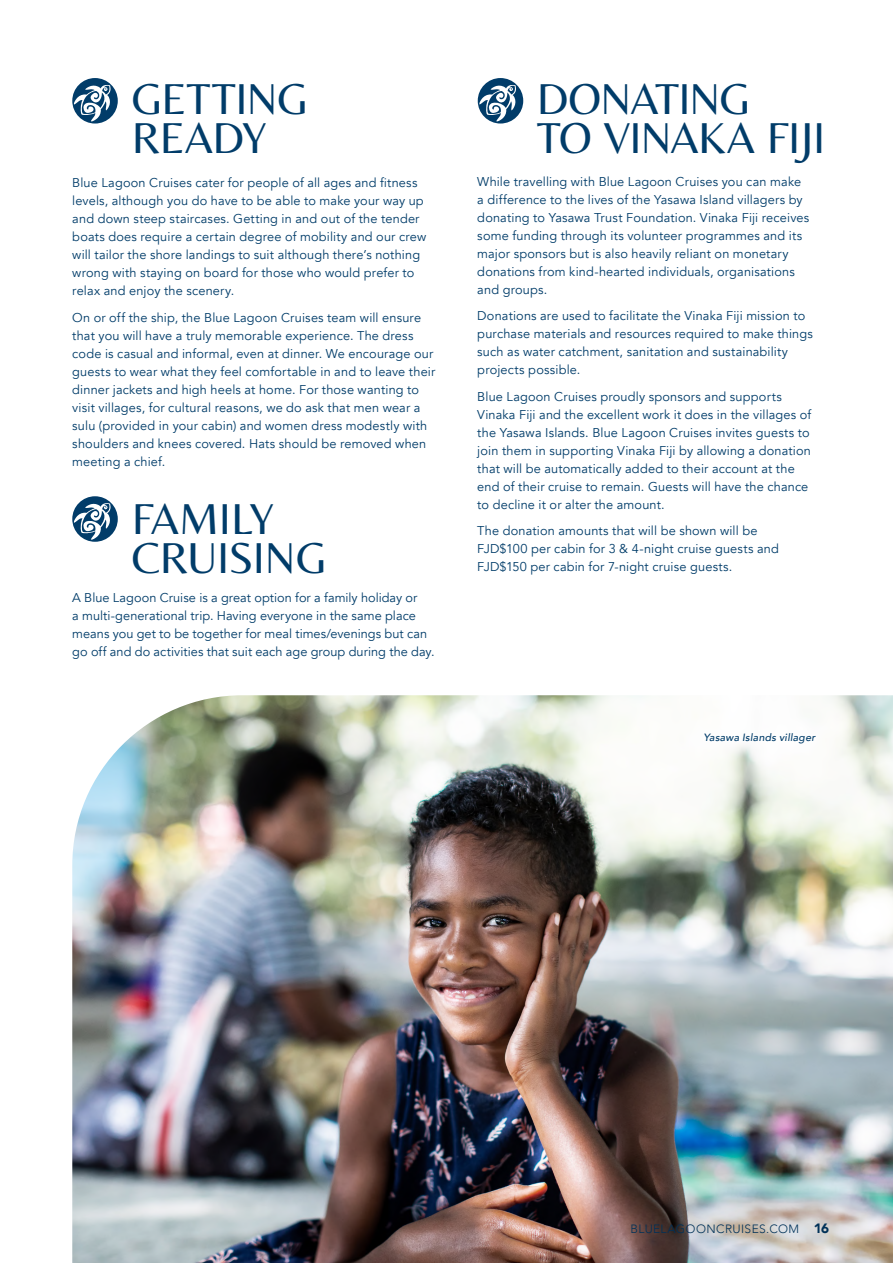
<style>
.page{position:relative;width:893px;height:1263px;background:#fff}
.page>*{position:absolute;margin:0;border:0;box-sizing:border-box;transform-origin:0 0}
.Subheading{font:45px/39px "Belleza";letter-spacing:-.015em;color:#013c69}
.t1{font:900 13.5px "Avenir";color:#003158}
.Subheading-2{font:12.75px/18px "Avenir";letter-spacing:.015em;color:#013c69}
.bullet_points{font:300 12px "Avenir";letter-spacing:.03em;color:#003158}
.Body_copy{font:italic 500 10.5px "Avenir";letter-spacing:.025em;color:#013c69}
</style>
<div class="page">
<img style="left:72px;top:695px;width:821px;height:568px">
<svg style="left:72px;top:78px;width:46px;height:46px"></svg>
<svg style="left:72px;top:496px;width:46px;height:46px"></svg>
<svg style="left:478px;top:78px;width:45px;height:46px"></svg>
<p class="Subheading" style="left:132px;top:79px;width:178px">GETTING<br>READY</p>
<p class="Subheading-2" style="left:72px;top:174px;width:355px">Blue Lagoon Cruises cater for people of all ages and fitness levels, although you do have to be able to make your way up and down steep staircases. Getting in and out of the tender boats does require a certain degree of mobility and our crew will tailor the shore landings to suit although there’s nothing wrong with staying on board for those who would prefer to relax and enjoy the scenery.</p>
<p class="Subheading-2" style="left:72px;top:308px;width:364px">On or off the ship, the Blue Lagoon Cruises team will ensure that you will have a truly memorable experience. The dress code is casual and informal, even at dinner. We encourage our guests to wear what they feel comfortable in and to leave their dinner jackets and high heels at home. For those wanting to visit villages, for cultural reasons, we do ask that men wear a sulu (provided in your cabin) and women dress modestly with shoulders and knees covered. Hats should be removed when meeting a chief.</p>
<p class="Subheading" style="left:132px;top:498px;width:196px">FAMILY<br>CRUISING</p>
<p class="Subheading-2" style="left:72px;top:589px;width:364px">A Blue Lagoon Cruise is a great option for a family holiday or<br>a multi-generational trip. Having everyone in the same place means you get to be together for meal times/evenings but can go off and do activities that suit each age group during the day.</p>
<p class="Subheading" style="left:537px;top:79px;width:290px">DONATING<br>TO VINAKA FIJI</p>
<p class="Subheading-2" style="left:477px;top:173px;width:333px">While travelling with Blue Lagoon Cruises you can make a difference to the lives of the Yasawa Island villagers by donating to Yasawa Trust Foundation. Vinaka Fiji receives some funding through its volunteer programmes and its major sponsors but is also heavily reliant on monetary donations from kind-hearted individuals, organisations and groups.</p>
<p class="Subheading-2" style="left:477px;top:307px;width:337px">Donations are used to facilitate the Vinaka Fiji mission to purchase materials and resources required to make things such as water catchment, sanitation and sustainability projects possible.</p>
<p class="Subheading-2" style="left:477px;top:388px;width:335px">Blue Lagoon Cruises proudly sponsors and supports Vinaka Fiji and the excellent work it does in the villages of the Yasawa Islands. Blue Lagoon Cruises invites guests to join them in supporting Vinaka Fiji by allowing a donation that will be automatically added to their account at the end of their cruise to remain. Guests will have the chance to decline it or alter the amount.</p>
<p class="Subheading-2" style="left:477px;top:522px;width:303px">The donation amounts that will be shown will be<br>FJD$100 per cabin for 3 &amp; 4-night cruise guests and<br>FJD$150 per cabin for 7-night cruise guests.</p>
<p class="Body_copy" style="left:703px;top:731px;width:114px">Yasawa Islands villager</p>
<p class="bullet_points" style="left:630px;top:1222px;width:170px">BLUELAGOONCRUISES.COM</p>
<p class="t1" style="left:814px;top:1217px;width:17px">16</p>
</div>
